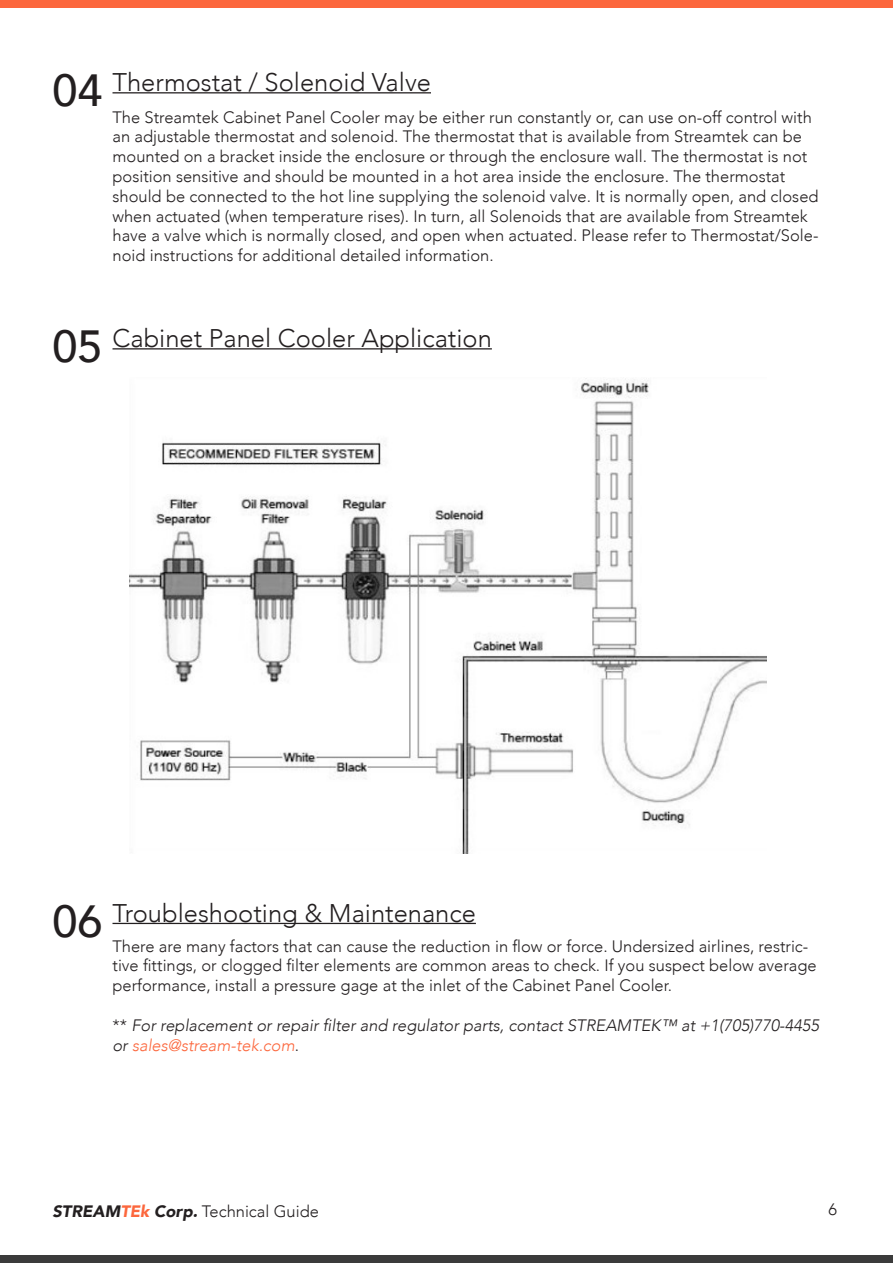
<style>
.page{position:relative;width:893px;height:1263px;background:#fff}
.page>*{position:absolute;margin:0;border:0;box-sizing:border-box;transform-origin:0 0}
.t1{font:500 45px "Avenir";color:#231f20}
.t2{font:300 25.5px "Avenir";color:#231f20}
.t3{font:300 16.5px/19.8px "Avenir";color:#231f20}
.t4{font:italic 300 16.5px/19.8px "Avenir";color:#231f20}
.s1{font-style:normal}
.s2{color:#fc673d}
.s3{font-weight:900;font-style:italic}
.s4{font-weight:900;font-style:italic;color:#fc673d}
</style>
<div class="page">
<div style="left:0;top:1255px;width:893px;height:8px;background:#3b3b3b"></div>
<div style="left:0;top:0;width:893px;height:8px;background:#fc673d"></div>
<hr style="left:112px;top:348px;width:380px;height:1px;background:#231f20">
<img style="left:129px;top:378px;width:638px;height:476px">
<hr style="left:112px;top:923px;width:364px;height:1px;background:#231f20">
<hr style="left:112px;top:92px;width:319px;height:1px;background:#231f20">
<p class="t1" style="left:52px;top:51px;width:52px">04</p>
<p class="t2" style="left:112px;top:67px;width:320px">Thermostat / Solenoid Valve</p>
<p class="t3" style="left:112px;top:107px;width:708px">The Streamtek Cabinet Panel Cooler may be either run constantly or, can use on-off control with an adjustable thermostat and solenoid. The thermostat that is available from Streamtek can be mounted on a bracket inside the enclosure or through the enclosure wall. The thermostat is not position sensitive and should be mounted in a hot area inside the enclosure. The thermostat should be connected to the hot line supplying the solenoid valve. It is normally open, and closed when actuated (when temperature rises). In turn, all Solenoids that are available from Streamtek have a valve which is normally closed, and open when actuated. Please refer to Thermostat/Sole&shy;noid instructions for additional detailed information.</p>
<p class="t1" style="left:52px;top:307px;width:52px">05</p>
<p class="t2" style="left:112px;top:323px;width:381px">Cabinet Panel Cooler Application</p>
<p class="t1" style="left:52px;top:882px;width:52px">06</p>
<p class="t2" style="left:112px;top:898px;width:365px">Troubleshooting &amp; Maintenance</p>
<p class="t3" style="left:112px;top:936px;width:706px">There are many factors that can cause the reduction in flow or force. Undersized airlines, restric&shy;tive fittings, or clogged filter elements are common areas to check. If you suspect below average performance, install a pressure gage at the inlet of the Cabinet Panel Cooler.</p>
<p class="t4" style="left:112px;top:1015px;width:708px"><span class="s1">**</span> For replacement or repair filter and regulator parts, contact STREAMTEK™ at +1(705)770-4455 or <span class="s2">sales@stream-tek.com</span><span class="s1">.</span></p>
<p class="t3" style="left:52px;top:1201px;width:268px"><span class="s3">STREAM</span><span class="s4">TEk</span> <span class="s3">Corp.</span> Technical Guide</p>
<p class="t3" style="left:828px;top:1199px;width:10px">6</p>
</div>
